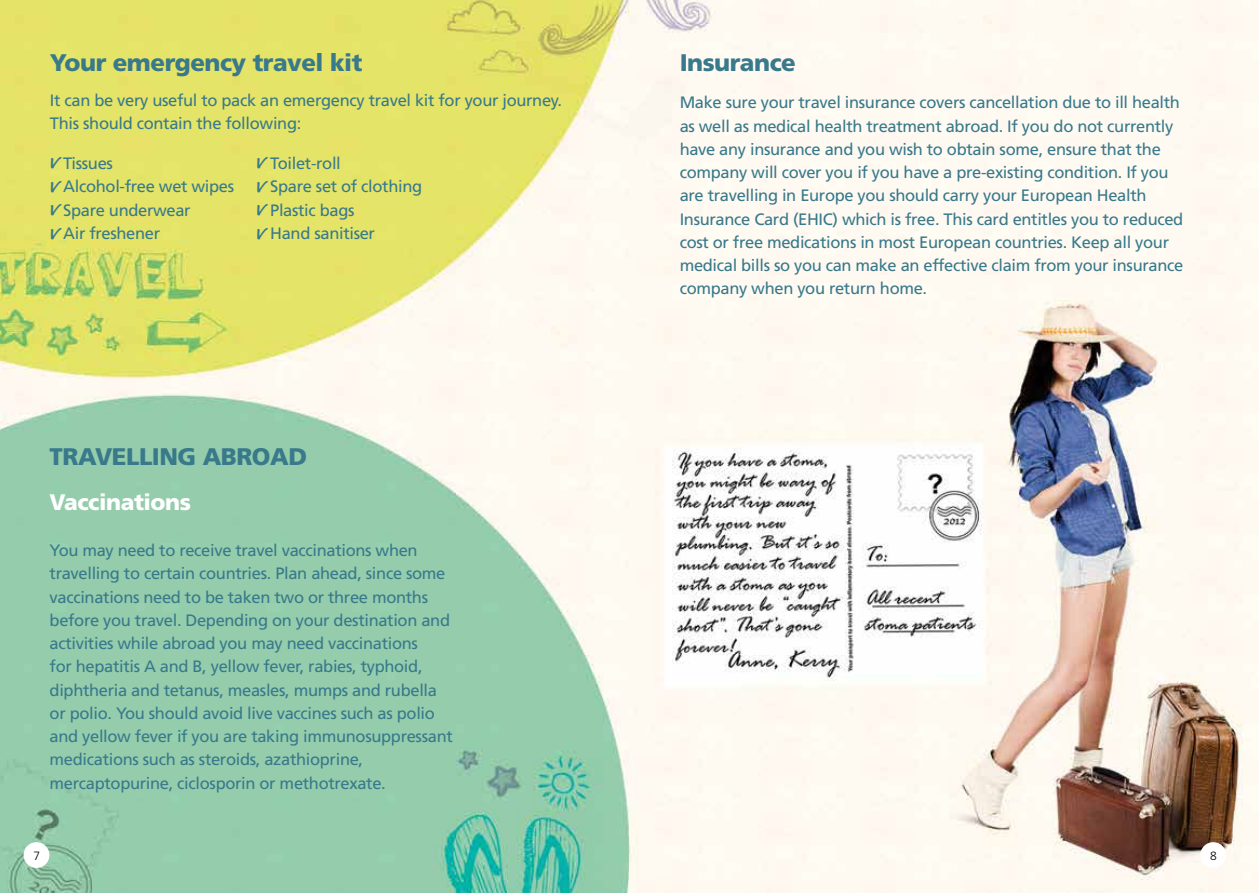
<style>
.page{position:relative;width:1259px;height:893px;background:#fff}
.page>*{position:absolute;margin:0;border:0;box-sizing:border-box;transform-origin:0 0}
.t1{font:900 24px "Frutiger";letter-spacing:-.02em;color:#38798b}
.t2{font:23.7px/23.4px "Heartland";color:#38798b;text-align:justify}
.t3{font:900 22.5px "Frutiger";letter-spacing:-.02em;color:#fff}
.t4{font:16.5px/23.2px "Frutiger";letter-spacing:-.02em;color:#38798b}
.t5{font:300 12px "Frutiger";color:#000}
</style>
<div class="page">
<img style="left:0;top:0;width:1259px;height:893px">
<div style="left:1200px;top:842px;width:26px;height:26px;background:#fff;border-radius:50%"></div>
<div style="left:24px;top:842px;width:25px;height:26px;background:#fff;border-radius:50%"></div>
<h1 class="t1" style="left:50px;top:48px;width:314px">Your emergency travel kit</h1>
<p class="t4" style="left:50px;top:88px;width:514px">It can be very useful to pack an emergency travel kit for your journey.<br>This should contain the following:</p>
<p class="t4" style="left:63px;top:152px;width:172px">Tissues<br>Alcohol-free wet wipes<br>Spare underwear<br>Air freshener</p>
<h2 class="t2" style="left:50px;top:150px;width:12px">v v v v</h2>
<h2 class="t2" style="left:256px;top:150px;width:12px">v v v v</h2>
<p class="t4" style="left:270px;top:152px;width:154px">Toilet-roll<br>Spare set of clothing<br>Plastic bags<br>Hand sanitiser</p>
<h1 class="t1" style="left:50px;top:442px;width:259px">TRAVELLING ABROAD</h1>
<h3 class="t3" style="left:50px;top:488px;width:143px">Vaccinations</h3>
<p class="t4" style="left:50px;top:539px;width:405px">You may need to receive travel vaccinations when travelling to certain countries. Plan ahead, since some vaccinations need to be taken two or three months before you travel. Depending on your destination and activities while abroad you may need vaccinations<br>for hepatitis A and B, yellow fever, rabies, typhoid, diphtheria and tetanus, measles, mumps and rubella or polio. You should avoid live vaccines such as polio and yellow fever if you are taking immunosuppressant medications such as steroids, azathioprine, mercaptopurine, ciclosporin or methotrexate.</p>
<p class="t5" style="left:33px;top:849px;width:8px">7</p>
<h1 class="t1" style="left:679px;top:48px;width:118px">Insurance</h1>
<p class="t4" style="left:679px;top:91px;width:505px">Make sure your travel insurance covers cancellation due to ill health as well as medical health treatment abroad. If you do not currently have any insurance and you wish to obtain some, ensure that the company will cover you if you have a pre-existing condition. If you are travelling in Europe you should carry your European Health Insurance Card (EHIC) which is free. This card entitles you to reduced cost or free medications in most European countries. Keep all your medical bills so you can make an effective claim from your insurance company when you return home.</p>
<p class="t5" style="left:1210px;top:849px;width:8px">8</p>
</div>
